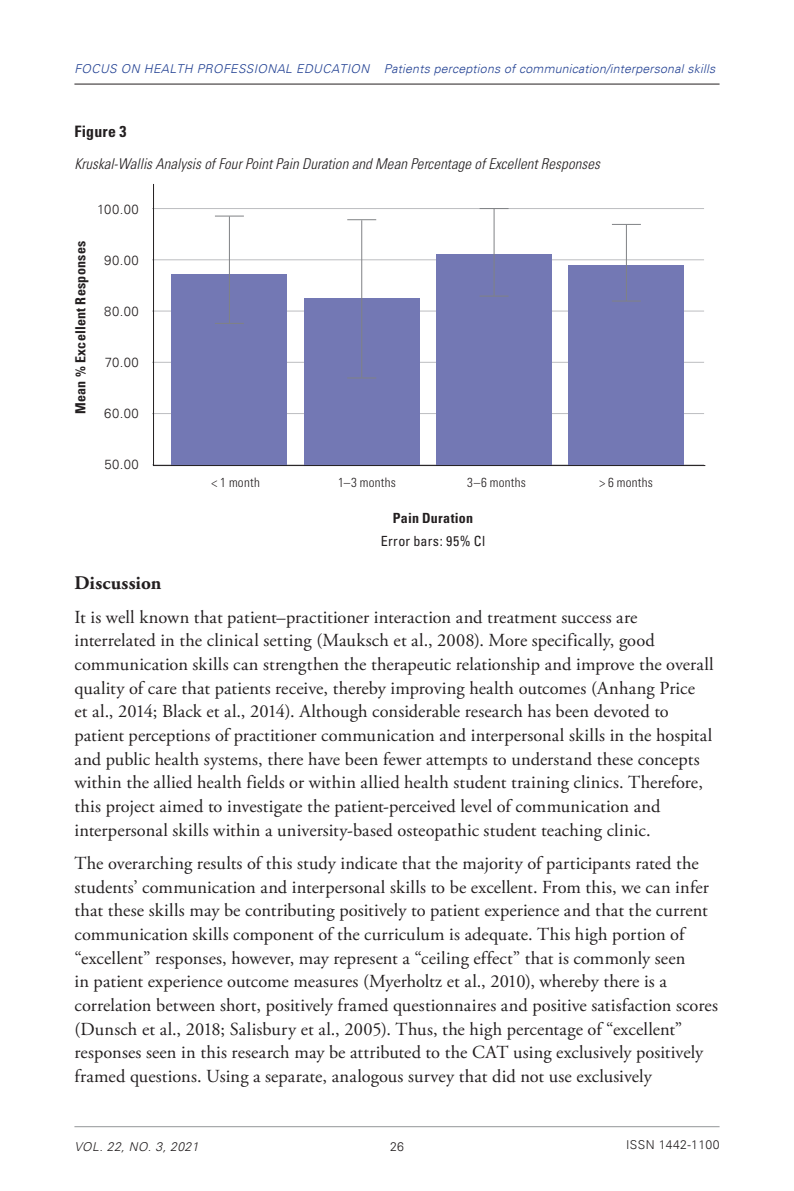
<style>
.page{position:relative;width:794px;height:1191px;background:#fff}
.page>*{position:absolute;margin:0;border:0;box-sizing:border-box;transform-origin:0 0}
.t1{font:700 19.25px "Adobe Garamond Pro";letter-spacing:.005em;color:#231f20}
.Main_Body_Text{font:18.38px/23.6px "Adobe Garamond Pro";letter-spacing:.005em;color:#231f20}
.Table_Number{font:700 condensed 15.75px "Univers";letter-spacing:.015em;color:#231f20}
.Table_or_Figure_Titl{font:italic 300 condensed 14.88px "Univers";letter-spacing:.005em;color:#231f20}
.Table_Cells_Body_tex{font:condensed 14px/22.8px "Univers";letter-spacing:.03em;color:#231f20;text-align:center}
.Table_Cells_Body_tex-2{font:700 condensed 14px "Univers";letter-spacing:.015em;color:#231f20}
.Table_Cells_Body_tex-3{font:300 condensed 13.12px "Univers";letter-spacing:.02em;color:#231f20}
.Table_Body_text{font:300 13.12px "Univers";letter-spacing:.05em;color:#231f20}
.t2{font:italic 300 12.25px "Univers";letter-spacing:.02em;color:#224193}
.t3{font:italic 300 12.25px "Univers";letter-spacing:.03em;color:#231f20}
.t4{font:300 12.25px "Univers";letter-spacing:.03em;color:#231f20}
.s1{font-weight:700}
</style>
<div class="page">
<hr style="left:74px;top:84px;width:645px;height:1px;background:#231f20">
<hr style="left:74px;top:1126px;width:645px;height:1px;background:#939598">
<hr style="left:152px;top:464px;width:552px;height:1px;background:#bcbdc0">
<hr style="left:152px;top:362px;width:552px;height:1px;background:#bcbdc0">
<hr style="left:152px;top:413px;width:552px;height:1px;background:#bcbdc0">
<hr style="left:152px;top:311px;width:552px;height:1px;background:#bcbdc0">
<hr style="left:152px;top:259px;width:552px;height:1px;background:#bcbdc0">
<hr style="left:152px;top:208px;width:552px;height:1px;background:#bcbdc0">
<svg style="left:153px;top:184px;width:553px;height:282px"></svg>
<p class="t2" style="left:74px;top:61px;width:642px">FOCUS ON HEALTH PROFESSIONAL EDUCATION Patients perceptions of communication/interpersonal skills</p>
<p class="Table_Number" style="left:74px;top:121px;width:54px">Figure 3</p>
<p class="Table_or_Figure_Titl" style="left:74px;top:155px;width:527px">Kruskal-Wallis Analysis of Four Point Pain Duration and Mean Percentage of Excellent Responses</p>
<p class="Table_Body_text" style="left:97px;top:201px;width:43px">100.00</p>
<p class="Table_Cells_Body_tex-2" style="left:72px;top:414px;width:175px;rotate:-90deg">Mean % Excellent Responses</p>
<p class="Table_Body_text" style="left:104px;top:252px;width:36px">90.00</p>
<p class="Table_Body_text" style="left:104px;top:303px;width:36px">80.00</p>
<p class="Table_Body_text" style="left:105px;top:354px;width:36px">70.00</p>
<p class="Table_Body_text" style="left:104px;top:405px;width:36px">60.00</p>
<p class="Table_Body_text" style="left:104px;top:456px;width:36px">50.00</p>
<p class="Table_Cells_Body_tex-3" style="left:212px;top:474px;width:50px">&lt; 1 month</p>
<p class="Table_Cells_Body_tex-3" style="left:338px;top:474px;width:59px">1–3 months</p>
<p class="Table_Cells_Body_tex-3" style="left:467px;top:474px;width:60px">3–6 months</p>
<p class="Table_Cells_Body_tex-3" style="left:599px;top:474px;width:55px">&gt; 6 months</p>
<p class="Table_Cells_Body_tex" style="left:381px;top:507px;width:106px"><span class="s1">Pain Duration<br></span>Error bars: 95% Cl</p>
<h2 class="t1" style="left:74px;top:572px;width:88px">Discussion</h2>
<p class="Main_Body_Text" style="left:74px;top:606px;width:641px">It is well known that patient–practitioner interaction and treatment success are interrelated in the clinical setting (Mauksch et al., 2008). More specifically, good communication skills can strengthen the therapeutic relationship and improve the overall quality of care that patients receive, thereby improving health outcomes (Anhang Price<br>et al., 2014; Black et al., 2014). Although considerable research has been devoted to patient perceptions of practitioner communication and interpersonal skills in the hospital and public health systems, there have been fewer attempts to understand these concepts within the allied health fields or within allied health student training clinics. Therefore, this project aimed to investigate the patient-perceived level of communication and interpersonal skills within a university-based osteopathic student teaching clinic.</p>
<p class="Main_Body_Text" style="left:74px;top:852px;width:645px">The overarching results of this study indicate that the majority of participants rated the students’ communication and interpersonal skills to be excellent. From this, we can infer that these skills may be contributing positively to patient experience and that the current communication skills component of the curriculum is adequate. This high portion of “excellent” responses, however, may represent a “ceiling effect” that is commonly seen<br>in patient experience outcome measures (Myerholtz et al., 2010), whereby there is a correlation between short, positively framed questionnaires and positive satisfaction scores (Dunsch et al., 2018; Salisbury et al., 2005). Thus, the high percentage of “excellent” responses seen in this research may be attributed to the CAT using exclusively positively framed questions. Using a separate, analogous survey that did not use exclusively</p>
<p class="t3" style="left:74px;top:1139px;width:126px">VOL. 22, NO. 3, 2021</p>
<p class="t4" style="left:390px;top:1138px;width:15px">26</p>
<p class="t4" style="left:626px;top:1137px;width:95px">ISSN 1442-1100</p>
</div>
